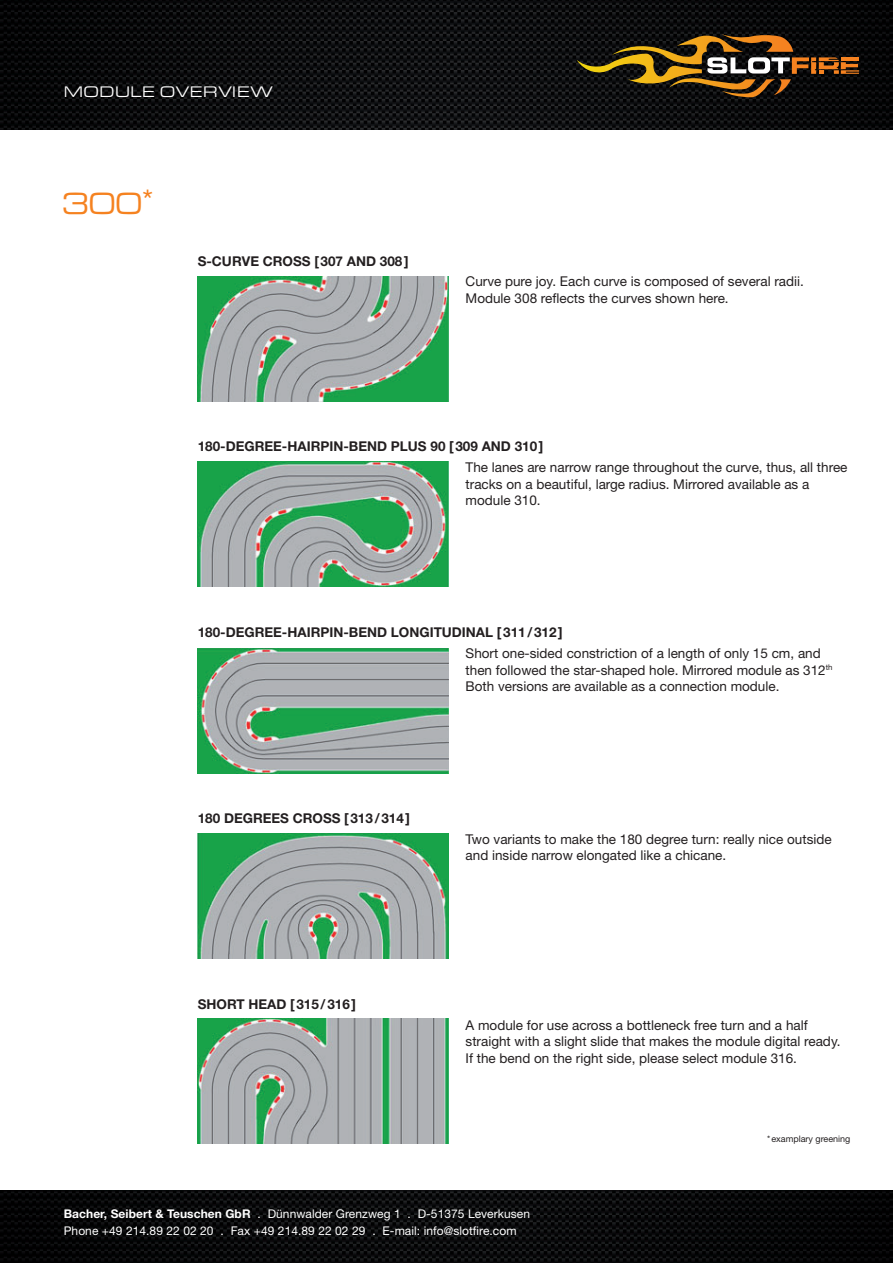
<style>
.page{position:relative;width:893px;height:1263px;background:#fff}
.page>*{position:absolute;margin:0;border:0;box-sizing:border-box;transform-origin:0 0}
.t1{font:expanded 30px "Eurostile BQ";color:#f58220}
.t2{font:expanded 15px "Eurostile BQ";color:#fff}
.t3{font:13.5px/16.5px "Helvetica Neue LT";color:#231f20}
.t4{font:700 13.5px "Helvetica Neue LT";color:#231f20}
.t5{font:12px/16.5px "Helvetica Neue LT";letter-spacing:.005em;color:#fff}
.t6{font:9px "Helvetica Neue LT";color:#231f20}
.s1{font-family:"Helvetica Neue LT";font-stretch:normal}
.s2{font-weight:700}
</style>
<div class="page">
<img style="left:198px;top:277px;width:251px;height:125px">
<img style="left:198px;top:462px;width:251px;height:125px">
<img style="left:198px;top:648px;width:251px;height:125px">
<img style="left:198px;top:833px;width:251px;height:125px">
<img style="left:198px;top:1018px;width:251px;height:125px">
<img style="left:0;top:0;width:893px;height:130px">
<img style="left:0;top:1191px;width:893px;height:72px">
<svg style="left:577px;top:34px;width:282px;height:63px;background:#47361a"></svg>
<p class="t2" style="left:64px;top:84px;width:211px">MODULE OVERVIEW</p>
<h1 class="t1" style="left:62px;top:187px;width:92px">300<span class="s1">*</span></h1>
<p class="t4" style="left:198px;top:253px;width:212px">S-CURVE CROSS [ 307 AND 308 ]</p>
<p class="t3" style="left:466px;top:273px;width:340px">Curve pure joy. Each curve is composed of several radii.<br>Module 308 reflects the curves shown here.</p>
<p class="t4" style="left:198px;top:438px;width:347px">180-DEGREE-HAIRPIN-BEND PLUS 90 [ 309 AND 310 ]</p>
<p class="t3" style="left:466px;top:459px;width:383px">The lanes are narrow range throughout the curve, thus, all three tracks on a beautiful, large radius. Mirrored available as a module 310.</p>
<p class="t4" style="left:198px;top:624px;width:366px">180-DEGREE-HAIRPIN-BEND LONGITUDINAL [ 311 / 312 ]</p>
<p class="t3" style="left:466px;top:645px;width:368px">Short one-sided constriction of a length of only 15 cm, and then followed the star-shaped hole. Mirrored module as 312<sup>th<br></sup>Both versions are available as a connection module.</p>
<p class="t4" style="left:198px;top:810px;width:214px">180 DEGREES CROSS [ 313 / 314 ]</p>
<p class="t4" style="left:198px;top:996px;width:160px">SHORT HEAD [ 315 / 316 ]</p>
<p class="t3" style="left:466px;top:830px;width:368px">Two variants to make the 180 degree turn: really nice outside and inside narrow elongated like a chicane.</p>
<p class="t3" style="left:466px;top:1016px;width:376px">A module for use across a bottleneck free turn and a half straight with a slight slide that makes the module digital ready.<br>If the bend on the right side, please select module 316.</p>
<p class="t6" style="left:767px;top:1134px;width:85px">* examplary greening</p>
<p class="t5" style="left:64px;top:1206px;width:468px"><span class="s2">Bacher, Seibert &amp; Teuschen GbR</span> . Dünnwalder Grenzweg 1 . D-51375 Leverkusen<br>Phone +49 214.89 22 02 20 . Fax +49 214.89 22 02 29 . E-mail: info@slotfire.com</p>
</div>
